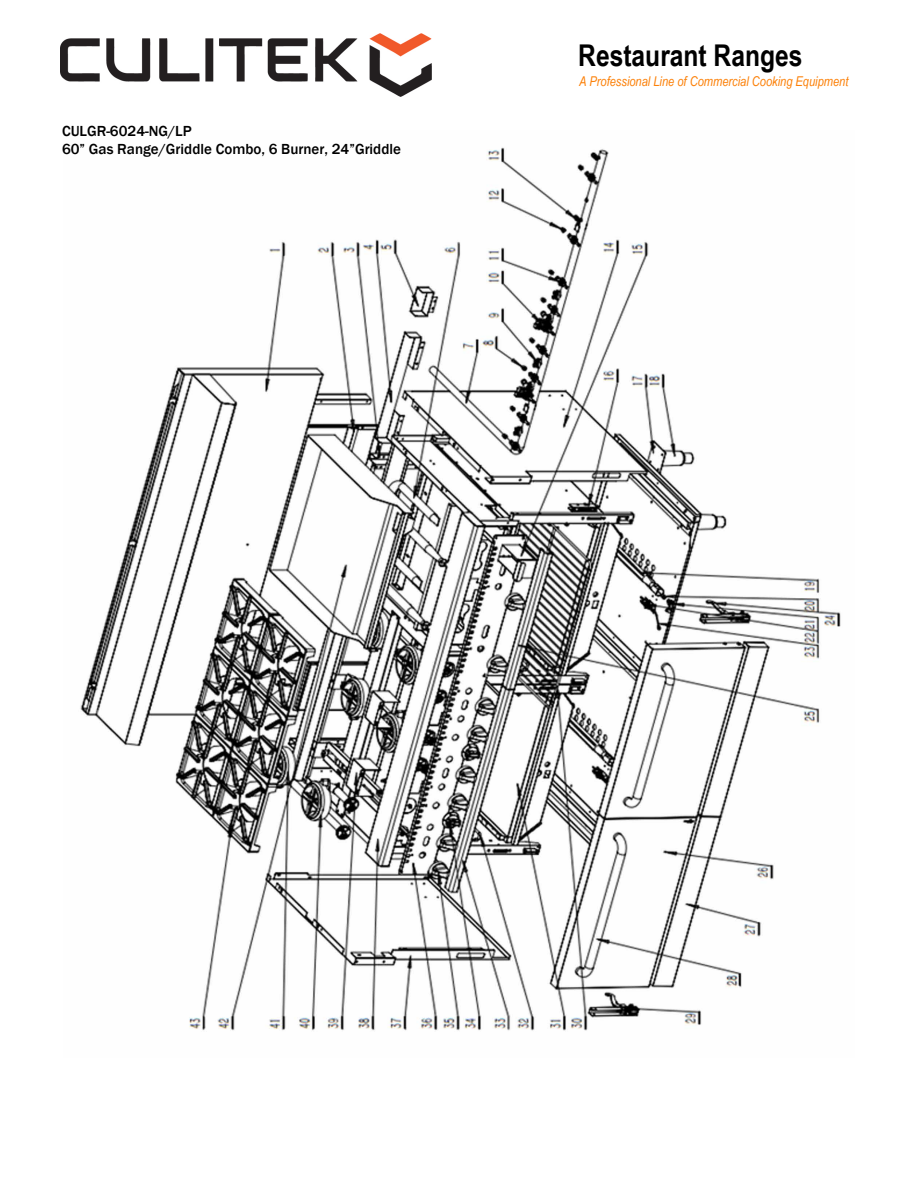
<style>
.page{position:relative;width:918px;height:1188px;background:#fff}
.page>*{position:absolute;margin:0;border:0;box-sizing:border-box;transform-origin:0 0}
.t1{font:700 30px "Arial Narrow";color:#000}
.t2{font:500 15px "Franklin Gothic";color:#000}
.t3{font:500 15px "Franklin Gothic";color:#000}
.t4{font:italic 13.5px "Arial Narrow";color:#fc8008}
</style>
<div class="page">
<img style="left:80px;top:147px;width:761px;height:884px">
<img style="left:60px;top:34px;width:372px;height:63px">
<p class="t3" style="left:62px;top:122px;width:131px">CULGR-6024-NG/LP</p>
<p class="t2" style="left:62px;top:140px;width:341px">60” Gas Range/Griddle Combo, 6 Burner, 24”Griddle</p>
<h1 class="t1" style="left:578px;top:32px;width:226px">Restaurant Ranges</h1>
<p class="t4" style="left:579px;top:72px;width:271px">A Professional Line of Commercial Cooking Equipment</p>
</div>
